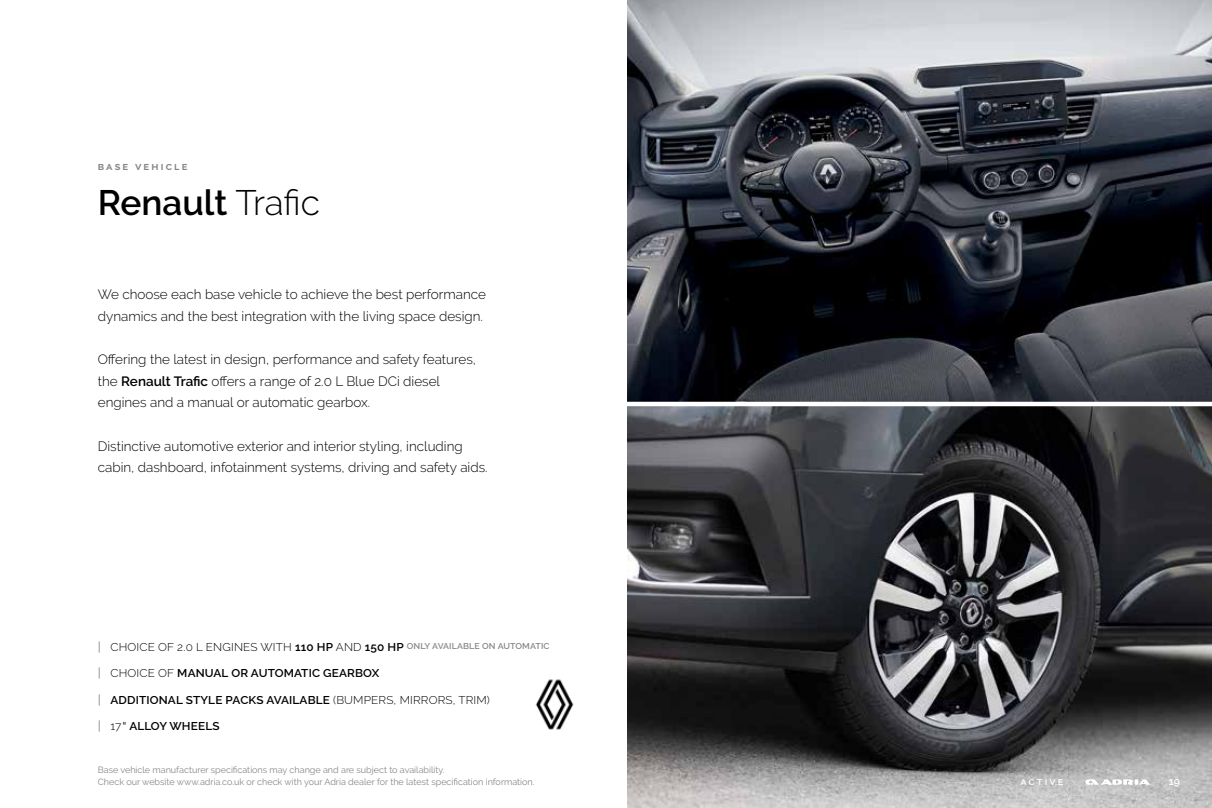
<style>
.page{position:relative;width:1212px;height:808px;background:#fff}
.page>*{position:absolute;margin:0;border:0;box-sizing:border-box;transform-origin:0 0}
.t1{font:600 35.25px "Raleway";color:#000}
.t2{font:300 13.5px/21.6px "Raleway";color:#000}
.t3{font:600 11.25px "Raleway";letter-spacing:.01em;color:#000;scale:1.04 1}
.t4{font:300 11.25px "Raleway";letter-spacing:.01em;color:#000;scale:1.04 1}
.t5{font:700 10.8px "Raleway";letter-spacing:.2em;color:#878787}
.t6{font:600 10.5px "Raleway";letter-spacing:.2em;color:#fff}
.t7{font:9px/12px "Raleway";color:#878787}
.s1{font-weight:300}
.s2{font-weight:600}
.s3{font-weight:600;font-size:12.45px;color:#a8a8a7}
.s4{font-size:12.45px;color:#a8a8a7}
.s5{font-family:"Helvetica Neue LT Pro";font-weight:300;font-style:italic}
</style>
<div class="page">
<img style="left:627px;top:406px;width:585px;height:402px">
<img style="left:627px;top:0;width:585px;height:402px">
<img style="left:535px;top:679px;width:39px;height:51px">
<svg style="left:1085px;top:779px;width:65px;height:5px"></svg>
<p class="t5" style="left:98px;top:160px;width:91px">base vehicle</p>
<h1 class="t1" style="left:98px;top:182px;width:224px">Renault <span class="s1">Trafic</span></h1>
<p class="t2" style="left:98px;top:284px;width:390px">We choose each base vehicle to achieve the best performance dynamics and the best integration with the living space design.</p>
<p class="t2" style="left:98px;top:348px;width:380px">Offering the latest in design, performance and safety features, the <span class="s2">Renault Trafic</span> offers a range of 2.0 L Blue DCi diesel engines and a manual or automatic gearbox.</p>
<p class="t2" style="left:98px;top:435px;width:391px">Distinctive automotive exterior and interior styling, including cabin, dashboard, infotainment systems, driving and safety aids.</p>
<p class="t4" style="left:98px;top:640px;width:436px"><span class="s3">|</span> CHOICE OF 2.0 L ENGINES WITH <span class="s2">110 HP</span> AND <span class="s2">150 HP</span> <sup>ONLY</sup> <sup>AVAILABLE</sup> <sup>ON</sup> <sup>AUTOMATIC</sup></p>
<p class="t3" style="left:98px;top:667px;width:272px"><span class="s4">|</span> <span class="s1">CHOICE OF</span> MANUAL OR AUTOMATIC GEARBOX</p>
<p class="t3" style="left:98px;top:693px;width:379px"><span class="s4">|</span> ADDITIONAL STYLE PACKS AVAILABLE <span class="s1">(BUMPERS, MIRRORS, TRIM)</span></p>
<p class="t3" style="left:98px;top:720px;width:119px"><span class="s4">|</span> <span class="s1">17</span><span class="s5">"</span> ALLOY WHEELS</p>
<p class="t7" style="left:98px;top:763px;width:438px">Base vehicle manufacturer specifications may change and are subject to availability.<br>Check our website www.adria.co.uk or check with your Adria dealer for the latest specification information.</p>
<p class="t6" style="left:1020px;top:775px;width:44px">active</p>
<p class="t6" style="left:1169px;top:775px;width:13px">19</p>
</div>
